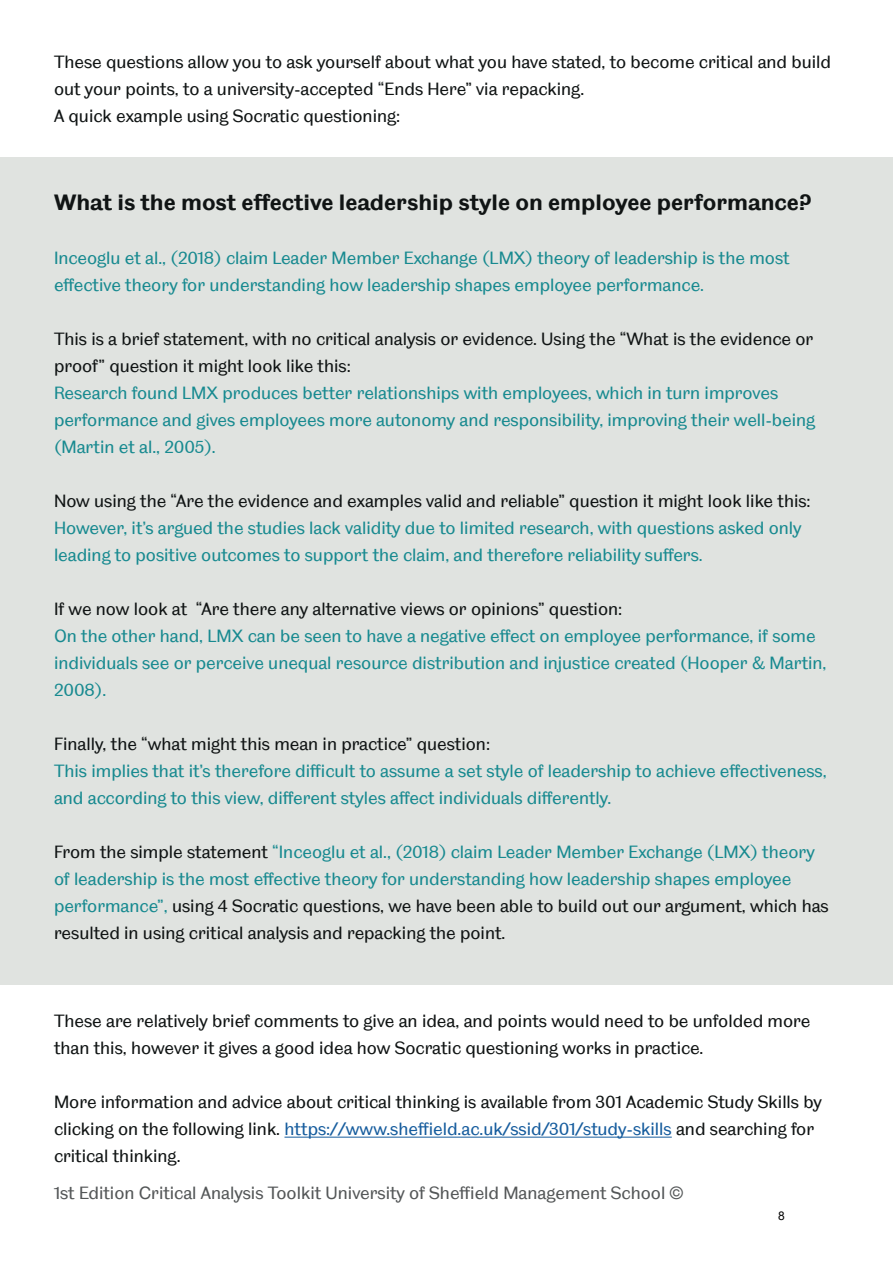
<style>
.page{position:relative;width:893px;height:1263px;background:#fff}
.page>*{position:absolute;margin:0;border:0;box-sizing:border-box;transform-origin:0 0}
.t1{font:700 22.5px "TUOS Blake";color:#101414}
.t2{font:18px/27px "TUOS Blake";color:#188a90}
.t3{font:18px/27px "TUOS Blake";color:#101414}
.t4{font:18px "TUOS Blake";color:#545758}
.t5{font:12px "Arial";color:#000}
.s1{color:#101414}
.s2{color:#175d9e}
</style>
<div class="page">
<div style="left:0;top:157px;width:893px;height:827px;background:#e0e3e0"></div>
<hr style="left:284px;top:1137px;width:388px;height:1px;background:#175d9e">
<p class="t3" style="left:54px;top:48px;width:779px">These questions allow you to ask yourself about what you have stated, to become critical and build out your points, to a university-accepted “Ends Here” via repacking.</p>
<p class="t3" style="left:54px;top:102px;width:348px">A quick example using Socratic questioning:</p>
<p class="t1" style="left:54px;top:188px;width:759px">What is the most effective leadership style on employee performance?</p>
<p class="t2" style="left:54px;top:244px;width:737px">Inceoglu et al., (2018) claim Leader Member Exchange (LMX) theory of leadership is the most effective theory for understanding how leadership shapes employee performance.</p>
<p class="t3" style="left:54px;top:325px;width:761px">This is a brief statement, with no critical analysis or evidence. Using the “What is the evidence or proof” question it might look like this:</p>
<p class="t2" style="left:54px;top:379px;width:763px">Research found LMX produces better relationships with employees, which in turn improves performance and gives employees more autonomy and responsibility, improving their well-being (Martin et al., 2005).</p>
<p class="t3" style="left:54px;top:487px;width:758px">Now using the “Are the evidence and examples valid and reliable” question it might look like this:</p>
<p class="t2" style="left:54px;top:514px;width:749px">However, it’s argued the studies lack validity due to limited research, with questions asked only leading to positive outcomes to support the claim, and therefore reliability suffers.</p>
<p class="t3" style="left:54px;top:595px;width:570px">If we now look at “Are there any alternative views or opinions” question:</p>
<p class="t2" style="left:54px;top:622px;width:774px">On the other hand, LMX can be seen to have a negative effect on employee performance, if some individuals see or perceive unequal resource distribution and injustice created (Hooper &amp; Martin,<br>2008).</p>
<p class="t3" style="left:54px;top:730px;width:438px">Finally, the “what might this mean in practice” question:</p>
<p class="t2" style="left:54px;top:757px;width:774px">This implies that it’s therefore difficult to assume a set style of leadership to achieve effectiveness, and according to this view, different styles affect individuals differently.</p>
<p class="t2" style="left:54px;top:838px;width:776px"><span class="s1">From the simple statement</span> “Inceoglu et al., (2018) claim Leader Member Exchange (LMX) theory of leadership is the most effective theory for understanding how leadership shapes employee performance”, <span class="s1">using 4 Socratic questions, we have been able to build out our argument, which has resulted in using critical analysis and repacking the point.</span></p>
<p class="t3" style="left:54px;top:1006px;width:758px">These are relatively brief comments to give an idea, and points would need to be unfolded more than this, however it gives a good idea how Socratic questioning works in practice.</p>
<p class="t3" style="left:54px;top:1087px;width:769px">More information and advice about critical thinking is available from 301 Academic Study Skills by clicking on the following link. <span class="s2">https://www.sheffield.ac.uk/ssid/301/study-skills</span> and searching for critical thinking.</p>
<p class="t4" style="left:54px;top:1181px;width:631px">1st Edition Critical Analysis Toolkit University of Sheffield Management School ©</p>
<p class="t5" style="left:778px;top:1207px;width:8px">8</p>
</div>
